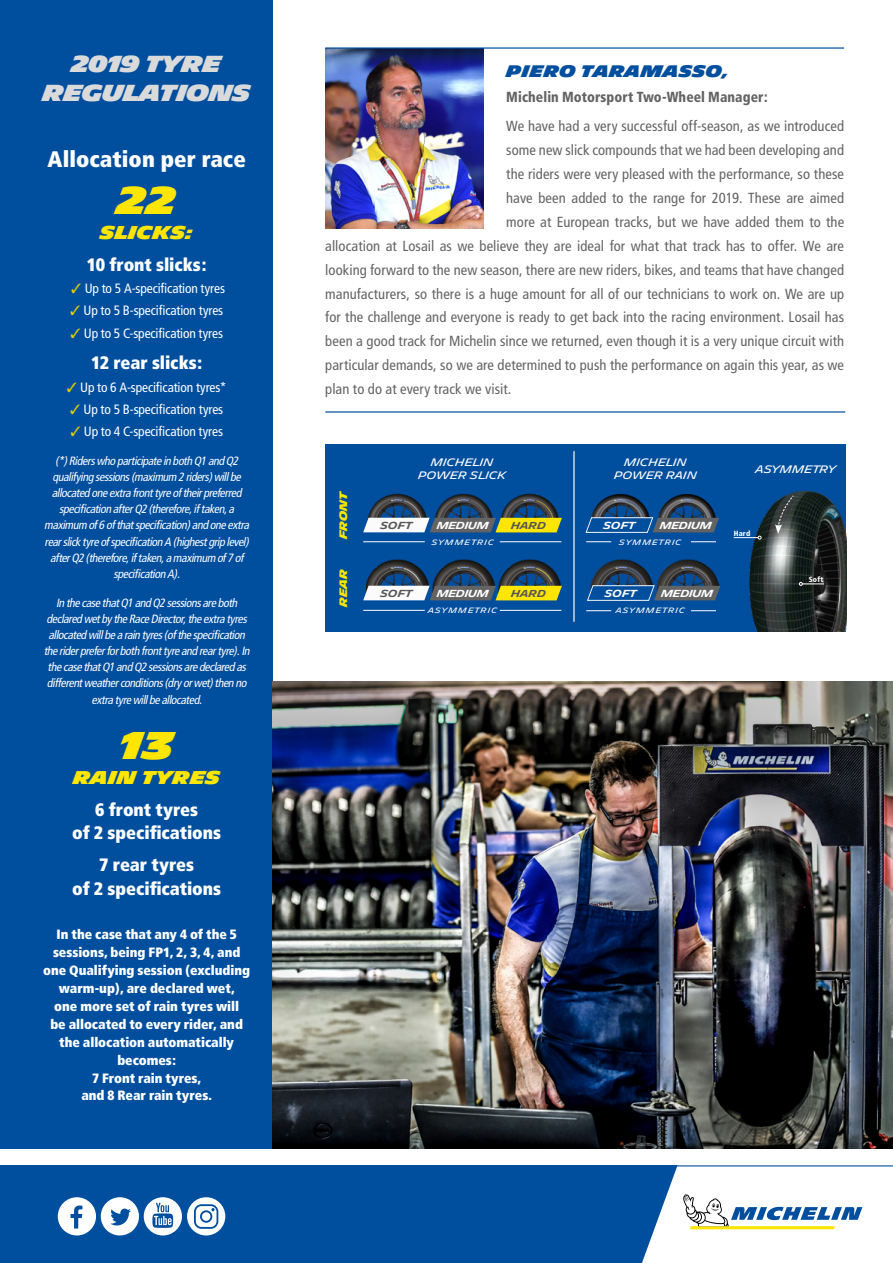
<style>
.page{position:relative;width:893px;height:1263px;background:#fff}
.page>*{position:absolute;margin:0;border:0;box-sizing:border-box;transform-origin:0 0}
.t1{font:900 37.5px "Michelin";color:#ffe600}
.t2{font:900 22.5px/28.8px "Michelin";letter-spacing:-.025em;color:#dadada;text-align:center}
.t3{font:900 condensed 22.5px "Frutiger";color:#fff}
.t4{font:900 condensed 18px/23.4px "Frutiger";letter-spacing:-.005em;color:#fff;text-align:center}
.t5{font:900 18px "Michelin";letter-spacing:-.01em;color:#ffe600}
.t6{font:900 16.2px "Michelin";letter-spacing:.005em;color:#004f9f}
.t7{font:condensed 14.55px "Frutiger";letter-spacing:.005em;color:#646363}
.t8{font:900 condensed 14.55px "Frutiger";letter-spacing:.005em;color:#646363;scale:.94 1}
.t9{font:900 condensed 13.5px/18px "Frutiger";letter-spacing:-.005em;color:#fff;text-align:center}
.t10{font:condensed 13.5px "Frutiger";letter-spacing:-.01em;color:#fff}
.t11{font:italic condensed 12px/16.2px "Frutiger";letter-spacing:-.03em;color:#fff;text-align:center}
.t12{font:10.5px/12.6px "Michelin";letter-spacing:-.005em;color:#fff;text-align:center}
.t13{font:700 10.5px "Michelin";color:#ffe600}
.t14{font:10.5px "Michelin";letter-spacing:-.025em;color:#fff}
.t15{font:600 9.9px "Michelin";letter-spacing:-.04em;color:#fff}
.t16{font:600 9.9px "Michelin";color:#575756}
.t17{font:7.5px "Michelin";letter-spacing:.125em;color:#fff}
.t18{font:900 condensed 7.5px "Frutiger";letter-spacing:.03em;color:#fff}
.s1{color:#e1ce00}
</style>
<div class="page">
<div style="left:0;top:1165px;width:893px;height:98px;background:#004f9f"></div>
<svg style="left:58px;top:1197px;width:124px;height:38px"></svg>
<svg style="left:642px;top:1165px;width:251px;height:98px"></svg>
<div style="left:187px;top:1197px;width:38px;height:38px;background:#fff;border-radius:50%"></div>
<svg style="left:194px;top:1204px;width:24px;height:25px"></svg>
<img style="left:325px;top:49px;width:158px;height:179px">
<div style="left:0;top:0;width:272px;height:1148px;background:#004f9f"></div>
<hr style="left:325px;top:47px;width:519px;height:2px;background:#004f9f">
<hr style="left:325px;top:411px;width:520px;height:2px;background:#004f9f">
<div style="left:325px;top:444px;width:521px;height:187px;background:#004f9f"></div>
<img style="left:748px;top:490px;width:98px;height:141px">
<svg style="left:573px;top:451px;width:2px;height:171px"></svg>
<hr style="left:363px;top:541px;width:62px;height:1px;background:#fff">
<hr style="left:363px;top:610px;width:62px;height:1px;background:#fff">
<hr style="left:500px;top:541px;width:61px;height:1px;background:#fff">
<svg style="left:586px;top:541px;width:25px;height:1px"></svg>
<svg style="left:586px;top:610px;width:25px;height:1px"></svg>
<svg style="left:691px;top:541px;width:25px;height:1px"></svg>
<svg style="left:691px;top:610px;width:25px;height:1px"></svg>
<hr style="left:500px;top:610px;width:61px;height:1px;background:#fff">
<svg style="left:799px;top:582px;width:25px;height:4px"></svg>
<svg style="left:734px;top:536px;width:27px;height:3px"></svg>
<svg style="left:775px;top:495px;width:19px;height:39px"></svg>
<img style="left:272px;top:681px;width:621px;height:467px">
<img style="left:368px;top:493px;width:61px;height:25px">
<img style="left:366px;top:559px;width:63px;height:27px">
<img style="left:435px;top:493px;width:60px;height:25px">
<img style="left:432px;top:559px;width:63px;height:27px">
<img style="left:500px;top:493px;width:61px;height:25px">
<img style="left:498px;top:559px;width:63px;height:27px">
<svg style="left:363px;top:518px;width:199px;height:14px"></svg>
<svg style="left:363px;top:586px;width:199px;height:14px"></svg>
<img style="left:591px;top:494px;width:59px;height:23px">
<img style="left:590px;top:559px;width:63px;height:26px">
<img style="left:658px;top:494px;width:58px;height:23px">
<img style="left:657px;top:559px;width:63px;height:26px">
<svg style="left:586px;top:517px;width:133px;height:16px"></svg>
<svg style="left:587px;top:585px;width:133px;height:15px"></svg>
<h2 class="t2" style="left:43px;top:50px;width:210px">2019 TYRE<br>REGULATIONS</h2>
<h2 class="t3" style="left:48px;top:145px;width:200px">Allocation per race</h2>
<h1 class="t1" style="left:117px;top:178px;width:60px">22</h1>
<p class="t5" style="left:100px;top:222px;width:95px">SLICKS:</p>
<p class="t4" style="left:87px;top:253px;width:121px">10 front slicks:</p>
<p class="t10" style="left:71px;top:281px;width:155px"><span class="s1">✓</span> Up to 5 A-specification tyres</p>
<p class="t10" style="left:70px;top:303px;width:155px"><span class="s1">✓</span> Up to 5 B-specification tyres</p>
<p class="t10" style="left:70px;top:325px;width:154px"><span class="s1">✓</span> Up to 5 C-specification tyres</p>
<p class="t4" style="left:91px;top:351px;width:113px">12 rear slicks:</p>
<p class="t10" style="left:67px;top:379px;width:161px"><span class="s1">✓</span> Up to 6 A-specification tyres*</p>
<p class="t10" style="left:70px;top:401px;width:155px"><span class="s1">✓</span> Up to 5 B-specification tyres</p>
<p class="t10" style="left:70px;top:423px;width:154px"><span class="s1">✓</span> Up to 4 C-specification tyres</p>
<p class="t11" style="left:44px;top:453px;width:209px">(*)RiderswhoparticipateinbothQ1andQ2 qualifyingsessions(maximum 2riders)willbe allocatedoneextrafronttyreoftheirpreferred specificationafterQ2(therefore,iftaken,a maximum of6ofthatspecification)andoneextra rearslicktyreofspecificationA (highestgriplevel) afterQ2(therefore,iftaken,amaximum of7of specificationA).</p>
<p class="t11" style="left:44px;top:595px;width:210px">InthecasethatQ1andQ2sessionsareboth declaredwetby theRaceDirector,theextratyres allocatedwillbearaintyres(ofthespecification theriderpreferforbothfronttyreandreartyre).In thecasethatQ1andQ2sessionsaredeclaredas differentweatherconditions(dry orwet)thenno extratyrewillbeallocated.</p>
<h1 class="t1" style="left:120px;top:724px;width:55px">13</h1>
<p class="t5" style="left:73px;top:767px;width:149px">RAIN TYRES</p>
<p class="t4" style="left:72px;top:798px;width:151px">6 front tyres<br>of 2 specifications</p>
<p class="t4" style="left:72px;top:853px;width:151px">7 rear tyres<br>of 2 specifications</p>
<p class="t9" style="left:43px;top:925px;width:209px">In the case that any 4 of the 5 sessions, being FP1, 2, 3, 4, and one Qualifying session (excluding warm-up), are declared wet,<br>one more set of rain tyres will<br>be allocated to every rider, and the allocation automatically becomes:<br>7 Front rain tyres,<br>and 8 Rear rain tyres.</p>
<p class="t6" style="left:506px;top:62px;width:224px">PIERO TARAMASSO,</p>
<p class="t8" style="left:506px;top:88px;width:280px">Michelin Motorsport Two-Wheel Manager:</p>
<p class="t7" style="left:506px;top:117px;width:339px">We have had a very successful off-season, as we introduced</p>
<p class="t7" style="left:506px;top:141px;width:339px">some new slick compounds that we had been developing and</p>
<p class="t7" style="left:506px;top:165px;width:339px">the riders were very pleased with the performance, so these</p>
<p class="t7" style="left:506px;top:189px;width:339px">have been added to the range for 2019. These are aimed</p>
<p class="t7" style="left:506px;top:213px;width:339px">more at European tracks, but we have added them to the</p>
<p class="t7" style="left:325px;top:237px;width:520px">allocation at Losail as we believe they are ideal for what that track has to offer. We are</p>
<p class="t7" style="left:325px;top:261px;width:520px">looking forward to the new season, there are new riders, bikes, and teams that have changed</p>
<p class="t7" style="left:325px;top:285px;width:520px">manufacturers, so there is a huge amount for all of our technicians to work on. We are up</p>
<p class="t7" style="left:325px;top:309px;width:520px">for the challenge and everyone is ready to get back into the racing environment. Losail has</p>
<p class="t7" style="left:325px;top:333px;width:520px">been a good track for Michelin since we returned, even though it is a very unique circuit with</p>
<p class="t7" style="left:325px;top:357px;width:520px">particular demands, so we are determined to push the performance on again this year, as we</p>
<p class="t7" style="left:325px;top:381px;width:188px">plan to do at every track we visit.</p>
<p class="t13" style="left:337px;top:539px;width:50px;rotate:-90deg">front</p>
<p class="t13" style="left:337px;top:607px;width:40px;rotate:-90deg">rear</p>
<p class="t12" style="left:418px;top:457px;width:90px">MICHELIN<br>POWER SLICK</p>
<p class="t12" style="left:614px;top:457px;width:85px">MICHELIN<br>POWER RAIN</p>
<p class="t16" style="left:380px;top:519px;width:34px">SOFT</p>
<p class="t15" style="left:437px;top:519px;width:54px">MEDIUM</p>
<p class="t16" style="left:511px;top:519px;width:37px">HARD</p>
<p class="t15" style="left:603px;top:519px;width:34px">SOFT</p>
<p class="t15" style="left:660px;top:519px;width:54px">MEDIUM</p>
<p class="t17" style="left:432px;top:538px;width:64px">SYMMETRIC</p>
<p class="t17" style="left:619px;top:538px;width:64px">SYMMETRIC</p>
<p class="t16" style="left:380px;top:587px;width:34px">SOFT</p>
<p class="t15" style="left:437px;top:587px;width:54px">MEDIUM</p>
<p class="t16" style="left:511px;top:587px;width:37px">HARD</p>
<p class="t15" style="left:605px;top:587px;width:34px">SOFT</p>
<p class="t15" style="left:661px;top:587px;width:54px">MEDIUM</p>
<p class="t17" style="left:428px;top:606px;width:71px">ASYMMETRIC</p>
<p class="t17" style="left:616px;top:606px;width:71px">ASYMMETRIC</p>
<p class="t14" style="left:755px;top:463px;width:82px">ASYMMETRY</p>
<p class="t18" style="left:734px;top:529px;width:18px">Hard</p>
<p class="t18" style="left:809px;top:575px;width:16px">Soft</p>
</div>
